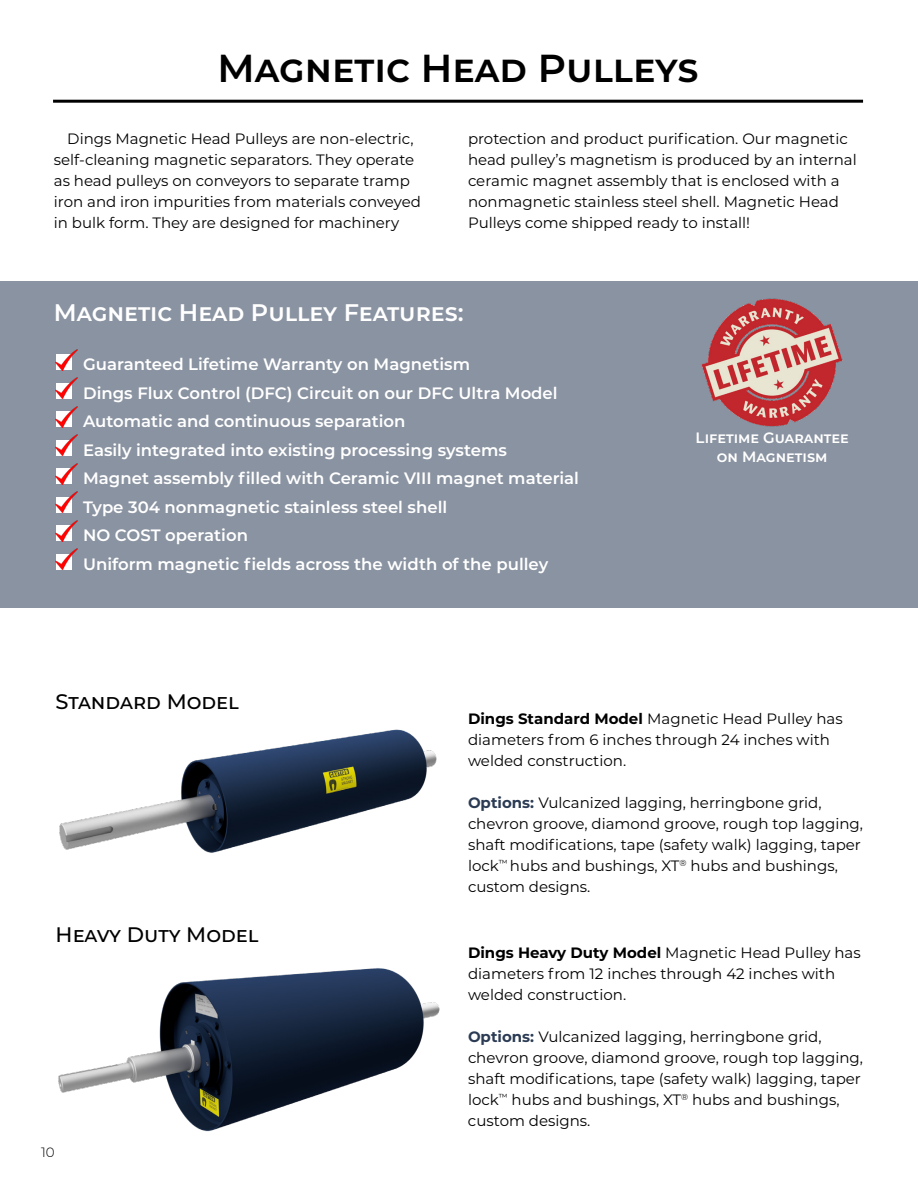
<style>
.page{position:relative;width:918px;height:1188px;background:#fff}
.page>*{position:absolute;margin:0;border:0;box-sizing:border-box;transform-origin:0 0}
.t1{font:600 39px "Montserrat";color:#000}
.t2{font:600 24px "Montserrat";color:#fff}
.t3{font:500 21px "Montserrat";color:#000}
.t4{font:600 16.5px/28.5px "Montserrat";color:#fff}
.t5{font:15px/21px "Montserrat";color:#000}
.t6{font:600 15px/19.5px "Montserrat";color:#fff;text-align:center}
.t7{font:300 13.5px "Montserrat";color:#000}
.s1{font-weight:700}
.s2{font-weight:700;color:#2b3b54}
</style>
<div class="page">
<img style="left:59px;top:729px;width:378px;height:124px">
<div style="left:0;top:281px;width:918px;height:327px;background:#8a93a1"></div>
<hr style="left:53px;top:100px;width:810px;height:3px;background:#000">
<img style="left:58px;top:968px;width:382px;height:164px">
<img style="left:55px;top:349px;width:23px;height:21px">
<img style="left:55px;top:378px;width:23px;height:21px">
<img style="left:55px;top:406px;width:23px;height:21px">
<img style="left:55px;top:435px;width:23px;height:21px">
<img style="left:55px;top:463px;width:23px;height:21px">
<img style="left:55px;top:492px;width:23px;height:21px">
<img style="left:55px;top:520px;width:23px;height:21px">
<img style="left:55px;top:549px;width:23px;height:21px">
<img style="left:701px;top:298px;width:142px;height:129px">
<h1 class="t1" style="left:218px;top:41px;width:482px">Magnetic Head Pulleys</h1>
<p class="t5" style="left:54px;top:127px;width:369px;text-indent:14px">Dings Magnetic Head Pulleys are non-electric, self-cleaning magnetic separators. They operate as head pulleys on conveyors to separate tramp iron and iron impurities from materials conveyed in bulk form. They are designed for machinery</p>
<p class="t5" style="left:468px;top:127px;width:390px">protection and product purification. Our magnetic head pulley’s magnetism is produced by an internal ceramic magnet assembly that is enclosed with a nonmagnetic stainless steel shell. Magnetic Head Pulleys come shipped ready to install!</p>
<h2 class="t2" style="left:54px;top:295px;width:411px">Magnetic Head Pulley Features:</h2>
<p class="t4" style="left:83px;top:350px;width:498px">Guaranteed Lifetime Warranty on Magnetism<br>Dings Flux Control (DFC) Circuit on our DFC Ultra Model Automatic and continuous separation<br>Easily integrated into existing processing systems<br>Magnet assembly filled with Ceramic VIII magnet material Type 304 nonmagnetic stainless steel shell<br>NO COST operation<br>Uniform magnetic fields across the width of the pulley</p>
<h3 class="t3" style="left:56px;top:687px;width:185px">Standard Model</h3>
<p class="t6" style="left:696px;top:427px;width:155px">Lifetime Guarantee on Magnetism</p>
<h3 class="t3" style="left:56px;top:920px;width:204px">Heavy Duty Model</h3>
<p class="t7" style="left:41px;top:1143px;width:15px">10</p>
<p class="t5" style="left:468px;top:707px;width:376px"><span class="s1">Dings Standard Model</span> Magnetic Head Pulley has diameters from 6 inches through 24 inches with welded construction.</p>
<p class="t5" style="left:468px;top:791px;width:397px"><span class="s2">Options:</span> Vulcanized lagging, herringbone grid, chevron groove, diamond groove, rough top lagging, shaft modifications, tape (safety walk) lagging, taper lock<sup>™</sup> hubs and bushings, XT<sup>®</sup> hubs and bushings, custom designs.</p>
<p class="t5" style="left:468px;top:942px;width:394px"><span class="s1">Dings Heavy Duty Model</span> Magnetic Head Pulley has diameters from 12 inches through 42 inches with welded construction.</p>
<p class="t5" style="left:468px;top:1026px;width:397px"><span class="s2">Options:</span> Vulcanized lagging, herringbone grid, chevron groove, diamond groove, rough top lagging, shaft modifications, tape (safety walk) lagging, taper lock<sup>™</sup> hubs and bushings, XT<sup>®</sup> hubs and bushings, custom designs.</p>
</div>
